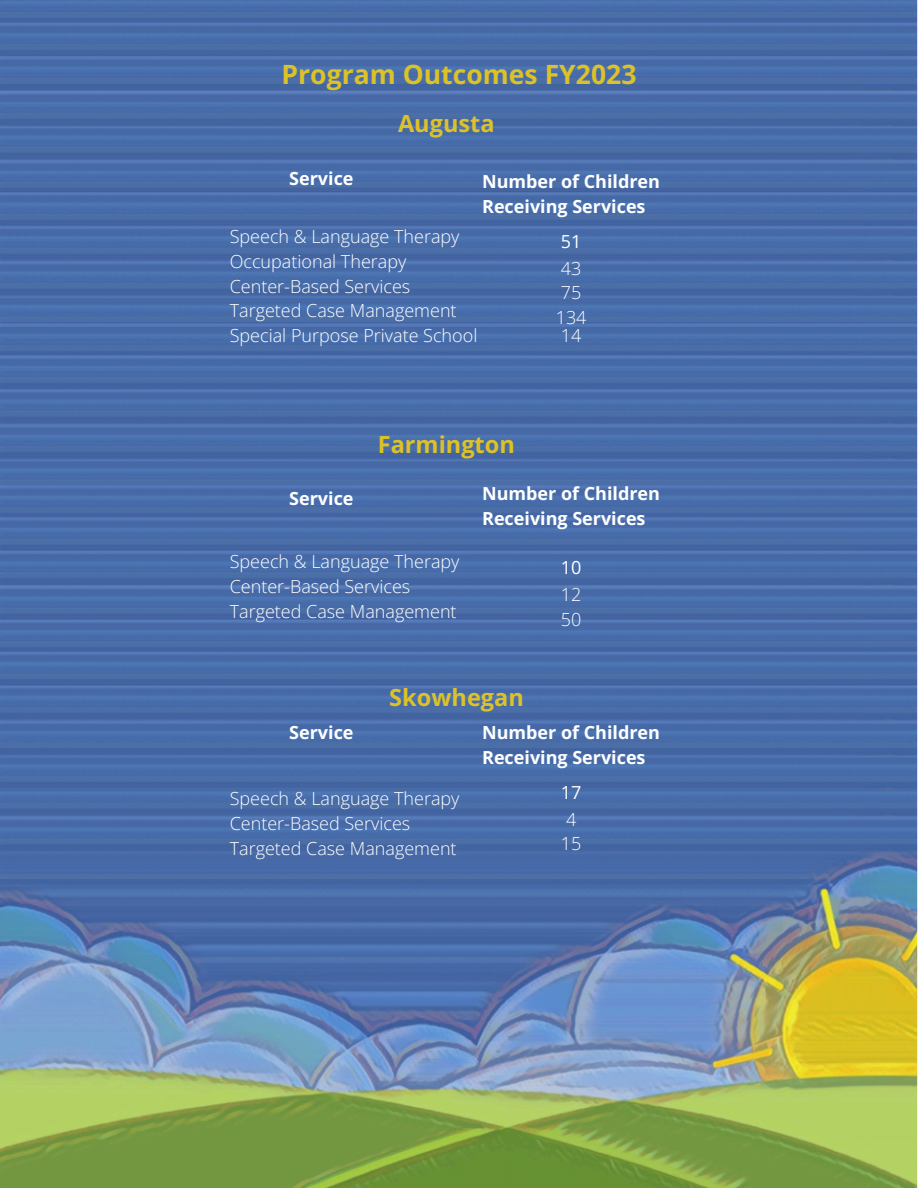
<style>
.page{position:relative;width:918px;height:1188px;background:#fff}
.page>*{position:absolute;margin:0;border:0;box-sizing:border-box;transform-origin:0 0}
.t1{font:700 26.55px "Open Sans";color:#ddc227}
.t2{font:700 23.55px "Open Sans";color:#ddc227}
.t3{font:300 18px/24.8px "Open Sans";color:#fff}
.t4{font:700 18px/24.8px "Open Sans";color:#fff}
.t5{font:18px "Open Sans";color:#fff}
</style>
<div class="page">
<img style="left:0;top:0;width:918px;height:1188px">
<h1 class="t1" style="left:282px;top:56px;width:357px">Program Outcomes FY2023</h1>
<h2 class="t2" style="left:398px;top:107px;width:98px">Augusta</h2>
<p class="t4" style="left:289px;top:165px;width:66px">Service</p>
<h2 class="t4" style="left:482px;top:169px;width:179px">Number of Children<br>Receiving Services</h2>
<h3 class="t5" style="left:561px;top:229px;width:22px">51</h3>
<p class="t3" style="left:561px;top:255px;width:22px">43</p>
<h3 class="t3" style="left:561px;top:280px;width:22px">75</h3>
<p class="t3" style="left:556px;top:305px;width:32px">134</p>
<p class="t3" style="left:561px;top:323px;width:22px">14</p>
<p class="t3" style="left:230px;top:224px;width:231px">Speech &amp; Language Therapy<br>Occupational Therapy</p>
<p class="t3" style="left:230px;top:273px;width:182px">Center-Based Services</p>
<p class="t3" style="left:230px;top:298px;width:228px">Targeted Case Management</p>
<p class="t3" style="left:230px;top:323px;width:249px">Special Purpose Private School</p>
<h3 class="t2" style="left:378px;top:428px;width:139px">Farmington</h3>
<p class="t4" style="left:289px;top:486px;width:66px">Service</p>
<p class="t3" style="left:230px;top:549px;width:231px">Speech &amp; Language Therapy<br>Center-Based Services<br>Targeted Case Management</p>
<p class="t4" style="left:482px;top:481px;width:179px">Number of Children<br>Receiving Services</p>
<h2 class="t5" style="left:561px;top:555px;width:22px">10</h2>
<h3 class="t3" style="left:561px;top:582px;width:22px">12</h3>
<p class="t3" style="left:561px;top:607px;width:22px">50</p>
<p class="t2" style="left:389px;top:681px;width:136px">Skowhegan</p>
<p class="t4" style="left:289px;top:720px;width:66px">Service</p>
<p class="t3" style="left:230px;top:786px;width:231px">Speech &amp; Language Therapy<br>Center-Based Services<br>Targeted Case Management</p>
<p class="t4" style="left:482px;top:720px;width:179px">Number of Children<br>Receiving Services</p>
<p class="t5" style="left:561px;top:780px;width:22px">17</p>
<p class="t3" style="left:566px;top:806px;width:12px">4</p>
<p class="t3" style="left:561px;top:831px;width:22px">15</p>
</div>
